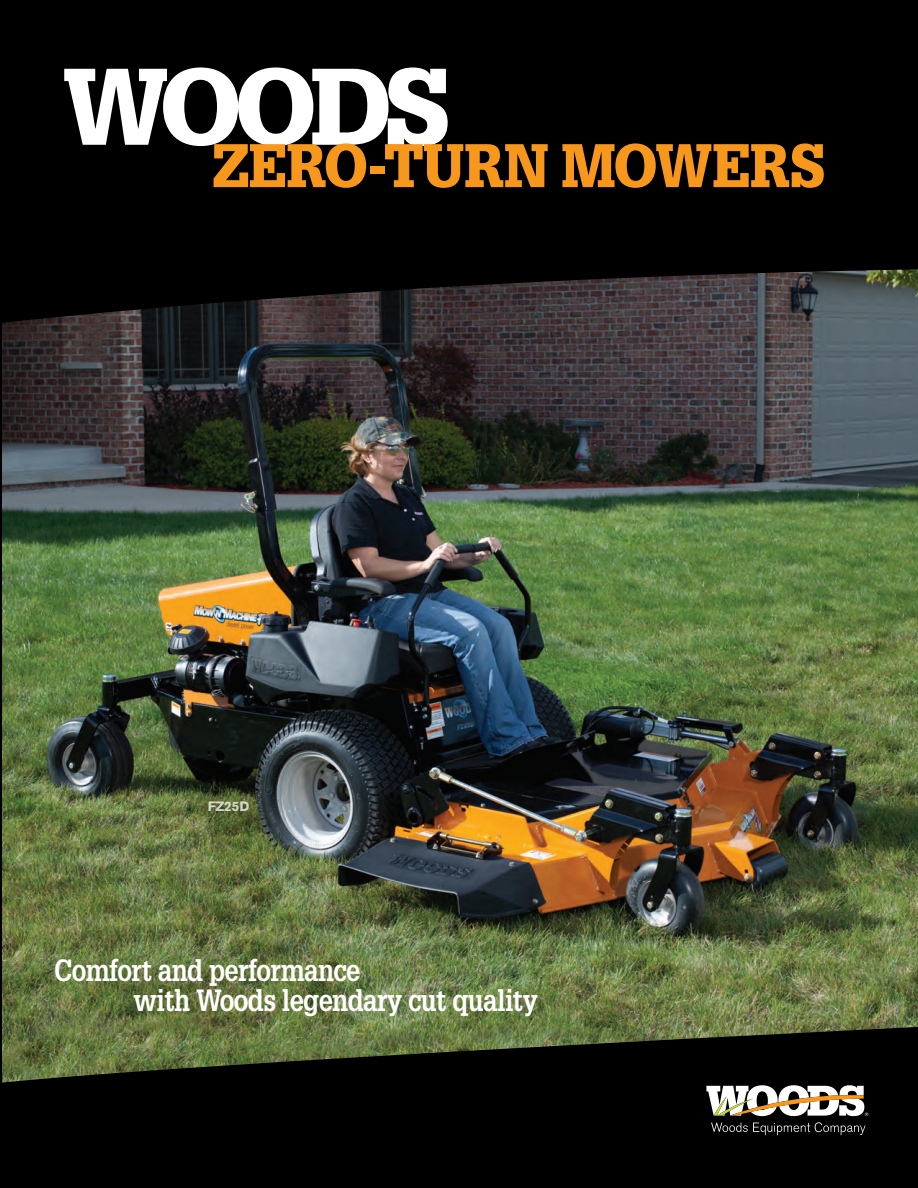
<style>
.page{position:relative;width:918px;height:1188px;background:#fff}
.page>*{position:absolute;margin:0;border:0;box-sizing:border-box;transform-origin:0 0}
.t1{font:900 60px "Glypha";letter-spacing:-.015em;color:#f7981d;scale:.95 1}
.t2{font:700 30px "Glypha";letter-spacing:-.025em;color:#fff;scale:.85 1}
.t3{font:700 13.5px "Akzidenz Grotesk BE";color:#fff}
</style>
<div class="page">
<img style="left:2px;top:325px;width:916px;height:701px">
<hr style="left:0;top:0;width:2px;height:1188px;background:#000001">
<svg style="left:2px;top:0;width:916px;height:325px;background:#080708"></svg>
<svg style="left:2px;top:1026px;width:916px;height:162px;background:#11140c"></svg>
<svg style="left:64px;top:67px;width:384px;height:79px"></svg>
<svg style="left:711px;top:1122px;width:155px;height:13px;background:#272728"></svg>
<svg style="left:706px;top:1085px;width:162px;height:31px"></svg>
<h1 class="t1" style="left:212px;top:129px;width:647px">ZERO-TURN MOWERS</h1>
<p class="t3" style="left:207px;top:799px;width:43px">FZ25D</p>
<p class="t2" style="left:54px;top:951px;width:362px">Comfort and performance</p>
<p class="t2" style="left:134px;top:981px;width:477px">with Woods legendary cut quality</p>
</div>
